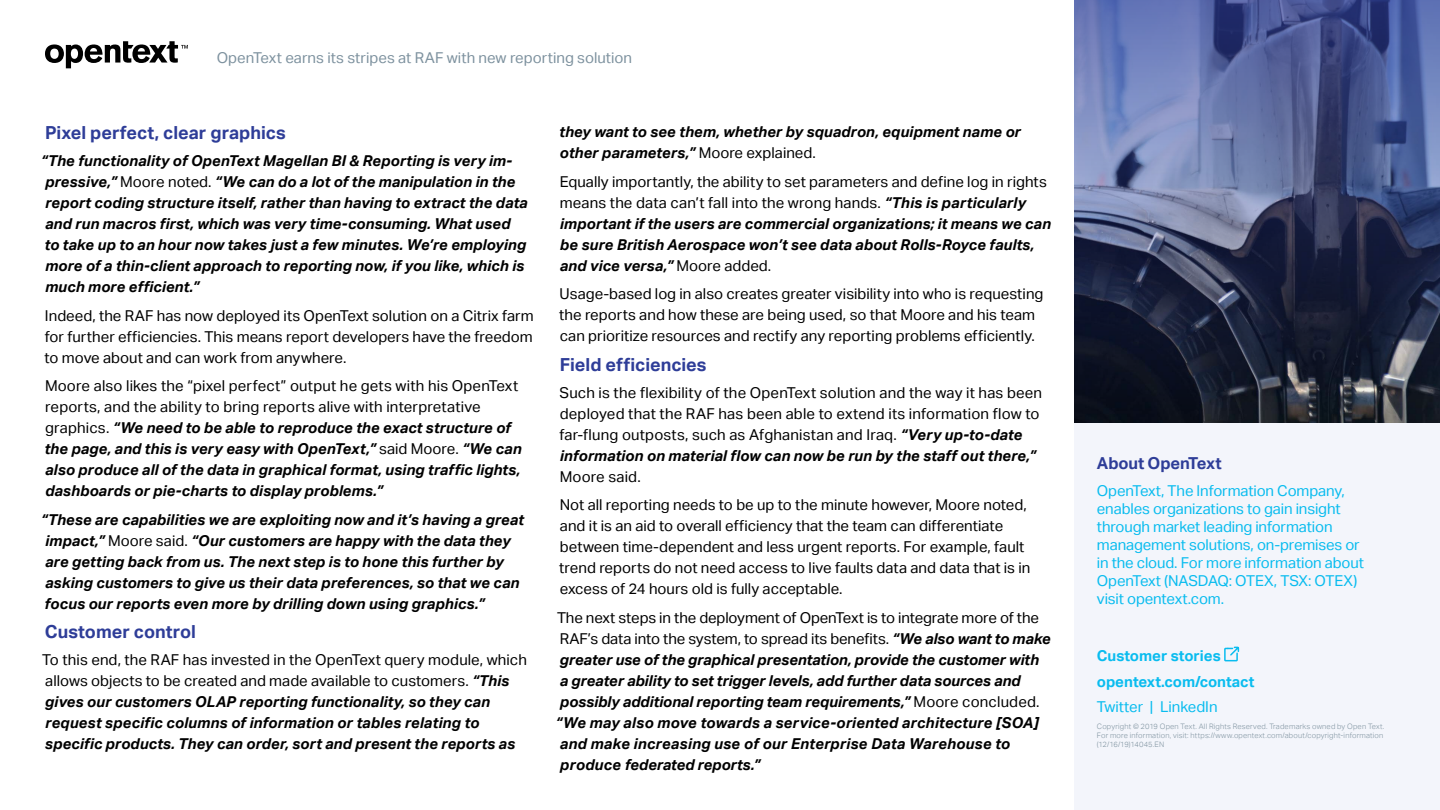
<style>
.page{position:relative;width:1440px;height:810px;background:#fff}
.page>*{position:absolute;margin:0;border:0;box-sizing:border-box;transform-origin:0 0}
.t1{font:700 18px "Aktiv Grotesk";color:#2e3d98}
.t2{font:700 16.5px "Aktiv Grotesk";letter-spacing:-.01em;color:#2e3d98}
.t3{font:italic 700 15px/21px "Aktiv Grotesk";color:#000}
.t4{font:15px/21px "Aktiv Grotesk";color:#000}
.t5{font:15px/18px "Aktiv Grotesk";letter-spacing:-.01em;color:#09bcef}
.t6{font:15px "Aktiv Grotesk";color:#7e929f}
.t7{font:700 15px/25.5px "Aktiv Grotesk";color:#09bcef}
.t8{font:300 7.5px/9px "Aktiv Grotesk";letter-spacing:.025em;color:#7e929f}
.s1{font-weight:400;font-style:normal}
.s2{font-weight:700;font-style:italic}
</style>
<div class="page">
<svg style="left:45px;top:41px;width:143px;height:27px"></svg>
<div style="left:1074px;top:405px;width:366px;height:405px;background:#f3f5fb"></div>
<svg style="left:1224px;top:646px;width:16px;height:16px"></svg>
<svg style="left:1074px;top:0;width:366px;height:423px;background:#424c71"></svg>
<p class="t6" style="left:217px;top:49px;width:417px">OpenText earns its stripes at RAF with new reporting solution</p>
<p class="t1" style="left:45px;top:123px;width:242px">Pixel perfect, clear graphics</p>
<p class="t3" style="left:41px;top:151px;width:488px">“The functionality of OpenText Magellan BI &amp; Reporting is very im&shy;pressive,” <span class="s1">Moore noted.</span> “We can do a lot of the manipulation in the report coding structure itself, rather than having to extract the data and run macros first, which was very time-consuming. What used<br>to take up to an hour now takes just a few minutes. We’re employing more of a thin-client approach to reporting now, if you like, which is much more efficient.”</p>
<p class="t4" style="left:45px;top:305px;width:491px;text-align:justify">Indeed, the RAF has now deployed its OpenText solution on a Citrix farm for further efficiencies. This means report developers have the freedom to move about and can work from anywhere.</p>
<p class="t3" style="left:44px;top:376px;width:479px"><span class="s1">Moore also likes the “pixel perfect” output he gets with his OpenText reports, and the ability to bring reports alive with interpretative graphics.</span> “We need to be able to reproduce the exact structure of the page, and this is very easy with OpenText,” <span class="s1">said Moore.</span> “We can also produce all of the data in graphical format, using traffic lights, dashboards or pie-charts to display problems.”</p>
<p class="t3" style="left:41px;top:509px;width:484px">“These are capabilities we are exploiting now and it’s having a great impact,” <span class="s1">Moore said.</span> “Our customers are happy with the data they are getting back from us. The next step is to hone this further by asking customers to give us their data preferences, so that we can focus our reports even more by drilling down using graphics.”</p>
<p class="t1" style="left:45px;top:622px;width:153px">Customer control</p>
<p class="t3" style="left:42px;top:650px;width:486px"><span class="s1">To this end, the RAF has invested in the OpenText query module, which allows objects to be created and made available to customers.</span> “This gives our customers OLAP reporting functionality, so they can request specific columns of information or tables relating to specific products. They can order, sort and present the reports as</p>
<p class="t3" style="left:559px;top:122px;width:463px">they want to see them, whether by squadron, equipment name or other parameters,” <span class="s1">Moore explained.</span></p>
<p class="t3" style="left:560px;top:171px;width:493px"><span class="s1">Equally importantly, the ability to set parameters and define log in rights means the data can’t fall into the wrong hands.</span> “This is particularly important if the users are commercial organizations; it means we can be sure British Aerospace won’t see data about Rolls-Royce faults, and vice versa,” <span class="s1">Moore added.</span></p>
<p class="t4" style="left:559px;top:284px;width:486px">Usage-based log in also creates greater visibility into who is requesting the reports and how these are being used, so that Moore and his team can prioritize resources and rectify any reporting problems efficiently.</p>
<p class="t1" style="left:560px;top:354px;width:148px">Field efficiencies</p>
<p class="t4" style="left:559px;top:382px;width:484px">Such is the flexibility of the OpenText solution and the way it has been deployed that the RAF has been able to extend its information flow to far-flung outposts, such as Afghanistan and Iraq. <span class="s2">“Very up-to-date information on material flow can now be run by the staff out there,”</span></p>
<p class="t4" style="left:560px;top:462px;width:469px;line-height:28.5px">Moore said.<br>Not all reporting needs to be up to the minute however, Moore noted,</p>
<p class="t4" style="left:559px;top:515px;width:473px">and it is an aid to overall efficiency that the team can differentiate between time-dependent and less urgent reports. For example, fault trend reports do not need access to live faults data and data that is in excess of 24 hours old is fully acceptable.</p>
<p class="t3" style="left:556px;top:607px;width:497px"><span class="s1">The next steps in the deployment of OpenText is to integrate more of the RAF’s data into the system, to spread its benefits.</span> “We also want to make greater use of the graphical presentation, provide the customer with<br>a greater ability to set trigger levels, add further data sources and possibly additional reporting team requirements,” <span class="s1">Moore concluded. </span>“We may also move towards a service-oriented architecture [SOA] and make increasing use of our Enterprise Data Warehouse to produce federated reports.”</p>
<p class="t2" style="left:1097px;top:453px;width:126px">About OpenText</p>
<p class="t5" style="left:1097px;top:482px;width:269px">OpenText, The Information Company, enables organizations to gain insight through market leading information management solutions, on-premises or in the cloud. For more information about OpenText (NASDAQ: OTEX, TSX: OTEX) visit opentext.com.</p>
<p class="t7" style="left:1097px;top:644px;width:159px">Customer stories opentext.com/contact</p>
<p class="t5" style="left:1097px;top:698px;width:122px">Twitter | LinkedIn</p>
<p class="t8" style="left:1097px;top:722px;width:289px">Copyright © 2019 Open Text. All Rights Reserved. Trademarks owned by Open Text.<br>For more information, visit: https://www.opentext.com/about/copyright-information (12/16/19)14045.EN</p>
</div>
